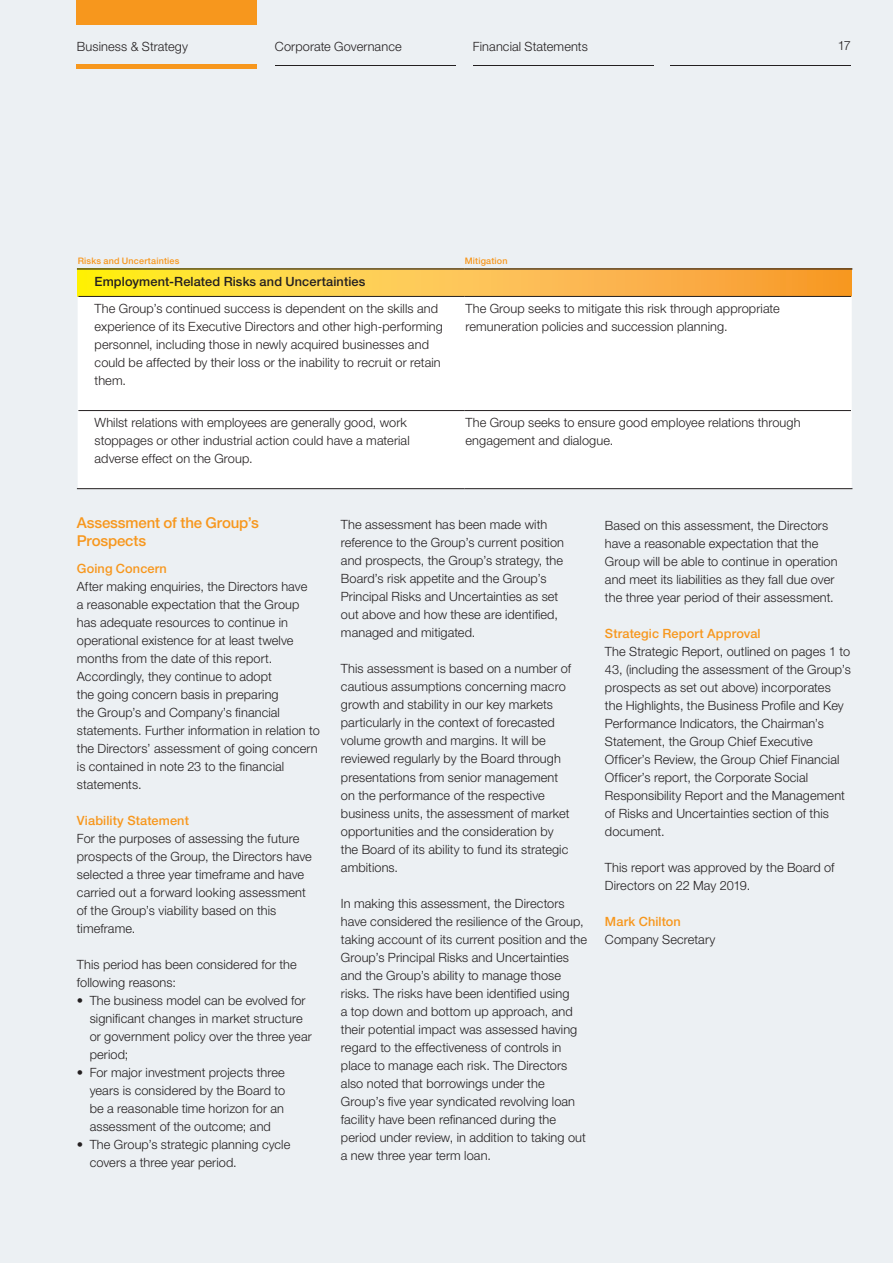
<style>
.page{position:relative;width:893px;height:1263px;background:#ecf0f3}
.page>*{position:absolute;margin:0;border:0;box-sizing:border-box;transform-origin:0 0}
.t1{font:500 15px/18px "Helvetica Neue LT Std";letter-spacing:-.01em;color:#f7971d}
.t2{font:300 12.75px/18px "Helvetica Neue LT Std";letter-spacing:.01em;color:#231f20}
.t3{font:500 12.75px "Helvetica Neue LT Std";letter-spacing:.01em;color:#f7971d}
.t4{font:500 12.75px "Helvetica Neue LT Std";letter-spacing:.01em;color:#231f20}
.t5{font:500 9px "Helvetica Neue LT Std";letter-spacing:.02em;color:#f7971d}
</style>
<div class="page">
<svg style="left:78px;top:269px;width:774px;height:27px;background:#f7c141"></svg>
<div style="left:78px;top:296px;width:774px;height:192px;background:#fff"></div>
<hr style="left:77px;top:268px;width:388px;height:1px;background:#231f20">
<hr style="left:465px;top:268px;width:387px;height:1px;background:#231f20">
<hr style="left:78px;top:296px;width:387px;height:1px;background:#231f20">
<hr style="left:465px;top:296px;width:386px;height:1px;background:#231f20">
<hr style="left:78px;top:410px;width:387px;height:1px;background:#231f20">
<hr style="left:77px;top:488px;width:388px;height:1px;background:#231f20">
<hr style="left:465px;top:410px;width:386px;height:1px;background:#231f20">
<hr style="left:465px;top:488px;width:387px;height:1px;background:#231f20">
<div style="left:77px;top:0;width:180px;height:25px;background:#f7971d"></div>
<hr style="left:671px;top:65px;width:180px;height:1px;background:#231f20">
<hr style="left:473px;top:65px;width:180px;height:1px;background:#231f20">
<hr style="left:76px;top:65px;width:181px;height:4px;background:#f7971d">
<hr style="left:275px;top:65px;width:181px;height:1px;background:#231f20">
<p class="t2" style="left:77px;top:37px;width:113px">Business &amp; Strategy</p>
<p class="t2" style="left:275px;top:37px;width:128px">Corporate Governance</p>
<p class="t2" style="left:473px;top:37px;width:116px">Financial Statements</p>
<p class="t2" style="left:838px;top:36px;width:15px">17</p>
<p class="t5" style="left:78px;top:256px;width:103px">Risks and Uncertainties</p>
<p class="t5" style="left:465px;top:256px;width:44px">Mitigation</p>
<p class="t4" style="left:95px;top:274px;width:272px">Employment-Related Risks and Uncertainties</p>
<p class="t2" style="left:95px;top:299px;width:350px">The Group’s continued success is dependent on the skills and experience of its Executive Directors and other high-performing personnel, including those in newly acquired businesses and could be affected by their loss or the inability to recruit or retain them.</p>
<p class="t2" style="left:465px;top:299px;width:316px">The Group seeks to mitigate this risk through appropriate remuneration policies and succession planning.</p>
<p class="t2" style="left:95px;top:413px;width:317px">Whilst relations with employees are generally good, work stoppages or other industrial action could have a material adverse effect on the Group.</p>
<p class="t2" style="left:465px;top:413px;width:337px">The Group seeks to ensure good employee relations through engagement and dialogue.</p>
<p class="t1" style="left:77px;top:513px;width:183px">Assessment of the Group’s<br>Prospects</p>
<p class="t3" style="left:77px;top:561px;width:91px">Going Concern</p>
<p class="t2" style="left:77px;top:577px;width:244px">After making enquiries, the Directors have<br>a reasonable expectation that the Group has adequate resources to continue in operational existence for at least twelve months from the date of this report.<br>Accordingly, they continue to adopt<br>the going concern basis in preparing<br>the Group’s and Company’s financial statements. Further information in relation to the Directors’ assessment of going concern is contained in note 23 to the financial statements.</p>
<p class="t3" style="left:77px;top:813px;width:114px">Viability Statement</p>
<p class="t2" style="left:77px;top:829px;width:236px">For the purposes of assessing the future prospects of the Group, the Directors have selected a three year timeframe and have carried out a forward looking assessment of the Group’s viability based on this timeframe.</p>
<p class="t2" style="left:77px;top:955px;width:221px">This period has been considered for the following reasons:</p>
<p class="t2" style="left:90px;top:991px;width:224px;text-indent:-13px">• The business model can be evolved for significant changes in market structure or government policy over the three year period;</p>
<p class="t2" style="left:90px;top:1063px;width:197px;text-align:justify;text-indent:-13px">• For major investment projects three years is considered by the Board to be a reasonable time horizon for an assessment of the outcome; and</p>
<p class="t2" style="left:90px;top:1135px;width:202px;text-indent:-13px">• The Group’s strategic planning cycle covers a three year period.</p>
<p class="t2" style="left:341px;top:516px;width:225px">The assessment has been made with reference to the Group’s current position and prospects, the Group’s strategy, the Board’s risk appetite and the Group’s Principal Risks and Uncertainties as set out above and how these are identified, managed and mitigated.</p>
<p class="t2" style="left:341px;top:660px;width:232px">This assessment is based on a number of cautious assumptions concerning macro growth and stability in our key markets particularly in the context of forecasted volume growth and margins. It will be reviewed regularly by the Board through presentations from senior management on the performance of the respective business units, the assessment of market opportunities and the consideration by the Board of its ability to fund its strategic ambitions.</p>
<p class="t2" style="left:341px;top:894px;width:248px">In making this assessment, the Directors have considered the resilience of the Group, taking account of its current position and the Group’s Principal Risks and Uncertainties and the Group’s ability to manage those risks. The risks have been identified using<br>a top down and bottom up approach, and their potential impact was assessed having regard to the effectiveness of controls in place to manage each risk. The Directors also noted that borrowings under the Group’s five year syndicated revolving loan facility have been refinanced during the period under review, in addition to taking out a new three year term loan.</p>
<p class="t2" style="left:605px;top:516px;width:234px">Based on this assessment, the Directors have a reasonable expectation that the Group will be able to continue in operation and meet its liabilities as they fall due over the three year period of their assessment.</p>
<p class="t3" style="left:605px;top:625px;width:157px">Strategic Report Approval</p>
<p class="t2" style="left:605px;top:642px;width:247px">The Strategic Report, outlined on pages 1 to 43, (including the assessment of the Group’s prospects as set out above) incorporates the Highlights, the Business Profile and Key Performance Indicators, the Chairman’s Statement, the Group Chief Executive Officer’s Review, the Group Chief Financial Officer’s report, the Corporate Social Responsibility Report and the Management of Risks and Uncertainties section of this document.</p>
<p class="t2" style="left:605px;top:858px;width:231px">This report was approved by the Board of<br>Directors on 22 May 2019.</p>
<p class="t3" style="left:605px;top:913px;width:77px">Mark Chilton</p>
<p class="t2" style="left:605px;top:930px;width:112px">Company Secretary</p>
</div>
